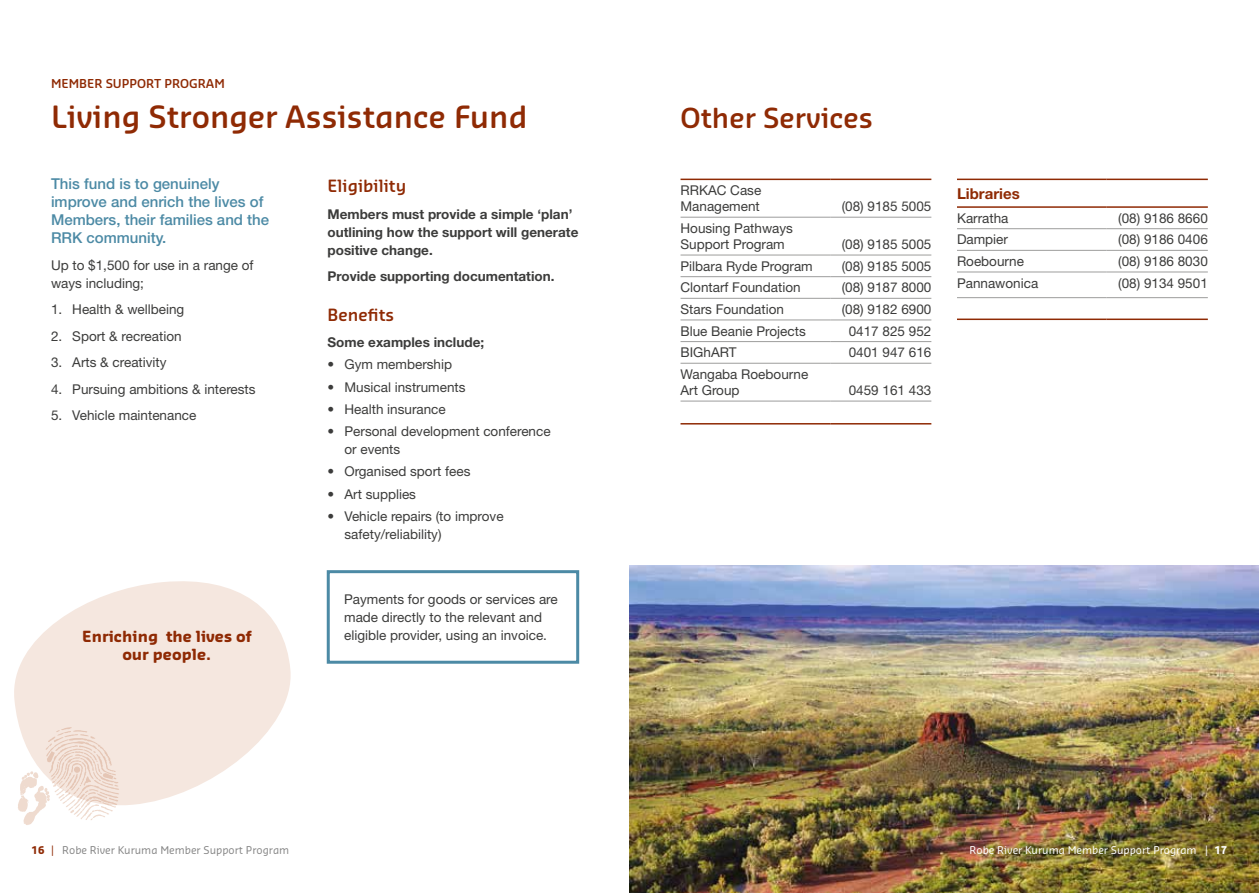
<style>
.page{position:relative;width:1259px;height:893px;background:#fff}
.page>*{position:absolute;margin:0;border:0;box-sizing:border-box;transform-origin:0 0}
.t1{font:600 30px "Sansa Soft Pro";color:#8f2a04}
.t2{font:600 27px "Sansa Soft Pro";color:#8f2a04}
.t3{font:600 16.5px "Sansa Soft Pro";color:#8f2a04}
.t4{font:500 15px/18px "Helvetica Neue LT Std";color:#4c8aa5}
.t5{font:700 15px/18px "Sansa Soft Pro";color:#8f2a04;text-align:center}
.t6{font:700 15px "Helvetica Neue LT Std";color:#8f2a04}
.t7{font:13.5px/18px "Helvetica Neue LT Std";color:#3c3c3b}
.t8{font:700 13.5px/18px "Helvetica Neue LT Std";color:#3c3c3b}
.t9{font:600 12px "Sansa Soft Pro";color:#8f2a04}
.t10{font:10.5px "Sansa Soft Pro";color:#878787}
.t11{font:10.5px "Sansa Soft Pro";color:#fff}
.s1{font-weight:700;color:#8f2a04}
.s2{color:#8f2a04}
.s3{font-weight:700}
</style>
<div class="page">
<svg style="left:14px;top:581px;width:277px;height:224px;fill:#f5e7df"></svg>
<svg style="left:18px;top:727px;width:101px;height:98px"></svg>
<hr style="left:680px;top:217px;width:150px;height:1px;background:#9d9d9c">
<hr style="left:830px;top:217px;width:101px;height:1px;background:#9d9d9c">
<hr style="left:680px;top:255px;width:150px;height:1px;background:#9d9d9c">
<hr style="left:830px;top:255px;width:101px;height:1px;background:#9d9d9c">
<hr style="left:680px;top:276px;width:150px;height:1px;background:#9d9d9c">
<hr style="left:830px;top:276px;width:101px;height:1px;background:#9d9d9c">
<hr style="left:680px;top:298px;width:150px;height:1px;background:#9d9d9c">
<hr style="left:830px;top:298px;width:101px;height:1px;background:#9d9d9c">
<hr style="left:680px;top:320px;width:150px;height:1px;background:#9d9d9c">
<hr style="left:830px;top:320px;width:101px;height:1px;background:#9d9d9c">
<hr style="left:680px;top:341px;width:150px;height:1px;background:#9d9d9c">
<hr style="left:830px;top:341px;width:101px;height:1px;background:#9d9d9c">
<hr style="left:680px;top:363px;width:150px;height:1px;background:#9d9d9c">
<hr style="left:830px;top:363px;width:101px;height:1px;background:#9d9d9c">
<hr style="left:680px;top:401px;width:150px;height:1px;background:#9d9d9c">
<hr style="left:830px;top:401px;width:101px;height:1px;background:#9d9d9c">
<hr style="left:680px;top:423px;width:150px;height:2px;background:#8f2a04">
<hr style="left:830px;top:423px;width:101px;height:2px;background:#8f2a04">
<hr style="left:680px;top:179px;width:150px;height:1px;background:#8f2a04">
<hr style="left:830px;top:179px;width:101px;height:1px;background:#8f2a04">
<hr style="left:957px;top:228px;width:149px;height:1px;background:#9d9d9c">
<hr style="left:1106px;top:228px;width:101px;height:1px;background:#9d9d9c">
<hr style="left:957px;top:250px;width:149px;height:1px;background:#9d9d9c">
<hr style="left:1106px;top:250px;width:101px;height:1px;background:#9d9d9c">
<hr style="left:957px;top:272px;width:149px;height:1px;background:#9d9d9c">
<hr style="left:1106px;top:272px;width:101px;height:1px;background:#9d9d9c">
<hr style="left:957px;top:297px;width:149px;height:1px;background:#9d9d9c">
<hr style="left:1106px;top:297px;width:101px;height:1px;background:#9d9d9c">
<hr style="left:957px;top:179px;width:149px;height:1px;background:#8f2a04">
<hr style="left:1106px;top:179px;width:101px;height:1px;background:#8f2a04">
<hr style="left:957px;top:206px;width:149px;height:2px;background:#8f2a04">
<hr style="left:1106px;top:206px;width:101px;height:2px;background:#8f2a04">
<hr style="left:957px;top:319px;width:149px;height:1px;background:#8f2a04">
<hr style="left:1106px;top:319px;width:101px;height:1px;background:#8f2a04">
<div style="left:327px;top:570px;width:252px;height:94px;border:3px solid #4c8aa5"></div>
<img style="left:629px;top:566px;width:630px;height:327px">
<p class="t9" style="left:51px;top:75px;width:175px">MEMBER SUPPORT PROGRAM</p>
<h1 class="t1" style="left:51px;top:97px;width:478px">Living Stronger Assistance Fund</h1>
<p class="t4" style="left:51px;top:175px;width:220px">This fund is to genuinely improve and enrich the lives of<br>Members, their families and the<br>RRK community.</p>
<p class="t7" style="left:51px;top:256px;width:204px">Up to $1,500 for use in a range of ways including;</p>
<p class="t7" style="left:51px;top:300px;width:135px">1. Health &amp; wellbeing</p>
<p class="t7" style="left:51px;top:327px;width:132px">2. Sport &amp; recreation</p>
<p class="t7" style="left:51px;top:353px;width:117px">3. Arts &amp; creativity</p>
<p class="t7" style="left:51px;top:380px;width:206px">4. Pursuing ambitions &amp; interests</p>
<p class="t7" style="left:51px;top:406px;width:147px">5. Vehicle maintenance</p>
<p class="t5" style="left:82px;top:626px;width:171px">Enriching the lives of our people.</p>
<p class="t3" style="left:327px;top:175px;width:80px">Eligibility</p>
<p class="t8" style="left:327px;top:204px;width:252px">Members must provide a simple ‘plan’ outlining how the support will generate positive change.</p>
<p class="t8" style="left:327px;top:267px;width:228px">Provide supporting documentation.</p>
<p class="t3" style="left:327px;top:303px;width:68px">Benefits</p>
<p class="t8" style="left:327px;top:333px;width:158px">Some examples include;</p>
<p class="t7" style="left:327px;top:355px;width:126px">• Gym membership</p>
<p class="t7" style="left:327px;top:378px;width:140px">• Musical instruments</p>
<p class="t7" style="left:327px;top:400px;width:120px">• Health insurance</p>
<p class="t7" style="left:344px;top:422px;width:208px;text-indent:-17px">• Personal development conference or events</p>
<p class="t7" style="left:327px;top:462px;width:144px">• Organised sport fees</p>
<p class="t7" style="left:327px;top:485px;width:90px">• Art supplies</p>
<p class="t7" style="left:344px;top:507px;width:161px;text-indent:-17px">• Vehicle repairs (to improve safety/reliability)</p>
<p class="t7" style="left:344px;top:590px;width:215px">Payments for goods or services are made directly to the relevant and eligible provider, using an invoice.</p>
<h2 class="t2" style="left:680px;top:100px;width:194px">Other Services</h2>
<p class="t7" style="left:680px;top:182px;width:82px;line-height:16.2px">RRKAC Case<br>Management</p>
<p class="t7" style="left:680px;top:220px;width:114px;line-height:16.2px">Housing Pathways<br>Support Program</p>
<p class="t7" style="left:842px;top:197px;width:91px">(08) 9185 5005</p>
<p class="t7" style="left:842px;top:235px;width:91px">(08) 9185 5005</p>
<p class="t7" style="left:680px;top:257px;width:134px">Pilbara Ryde Program</p>
<p class="t7" style="left:842px;top:257px;width:91px">(08) 9185 5005</p>
<p class="t7" style="left:680px;top:278px;width:122px">Clontarf Foundation</p>
<p class="t7" style="left:842px;top:278px;width:91px">(08) 9187 8000</p>
<p class="t7" style="left:680px;top:300px;width:105px">Stars Foundation</p>
<p class="t7" style="left:842px;top:300px;width:91px">(08) 9182 6900</p>
<p class="t7" style="left:680px;top:322px;width:127px">Blue Beanie Projects</p>
<p class="t7" style="left:849px;top:322px;width:84px">0417 825 952</p>
<p class="t7" style="left:680px;top:343px;width:57px">BIGhART</p>
<p class="t7" style="left:849px;top:343px;width:84px">0401 947 616</p>
<p class="t7" style="left:680px;top:366px;width:129px;line-height:16.2px">Wangaba Roebourne<br>Art Group</p>
<p class="t7" style="left:849px;top:381px;width:84px">0459 161 433</p>
<p class="t6" style="left:957px;top:184px;width:64px">Libraries</p>
<p class="t7" style="left:957px;top:209px;width:53px">Karratha</p>
<p class="t7" style="left:1118px;top:209px;width:91px">(08) 9186 8660</p>
<p class="t7" style="left:957px;top:230px;width:53px">Dampier</p>
<p class="t7" style="left:1118px;top:230px;width:91px">(08) 9186 0406</p>
<p class="t7" style="left:957px;top:252px;width:68px">Roebourne</p>
<p class="t7" style="left:1118px;top:252px;width:91px">(08) 9186 8030</p>
<p class="t7" style="left:957px;top:274px;width:83px">Pannawonica</p>
<p class="t7" style="left:1118px;top:274px;width:91px">(08) 9134 9501</p>
<p class="t10" style="left:32px;top:843px;width:259px"><span class="s1">16</span> <span class="s2">|</span> Robe River Kuruma Member Support Program</p>
<p class="t11" style="left:969px;top:843px;width:259px">Robe River Kuruma Member Support Program | <span class="s3">17</span></p>
</div>
